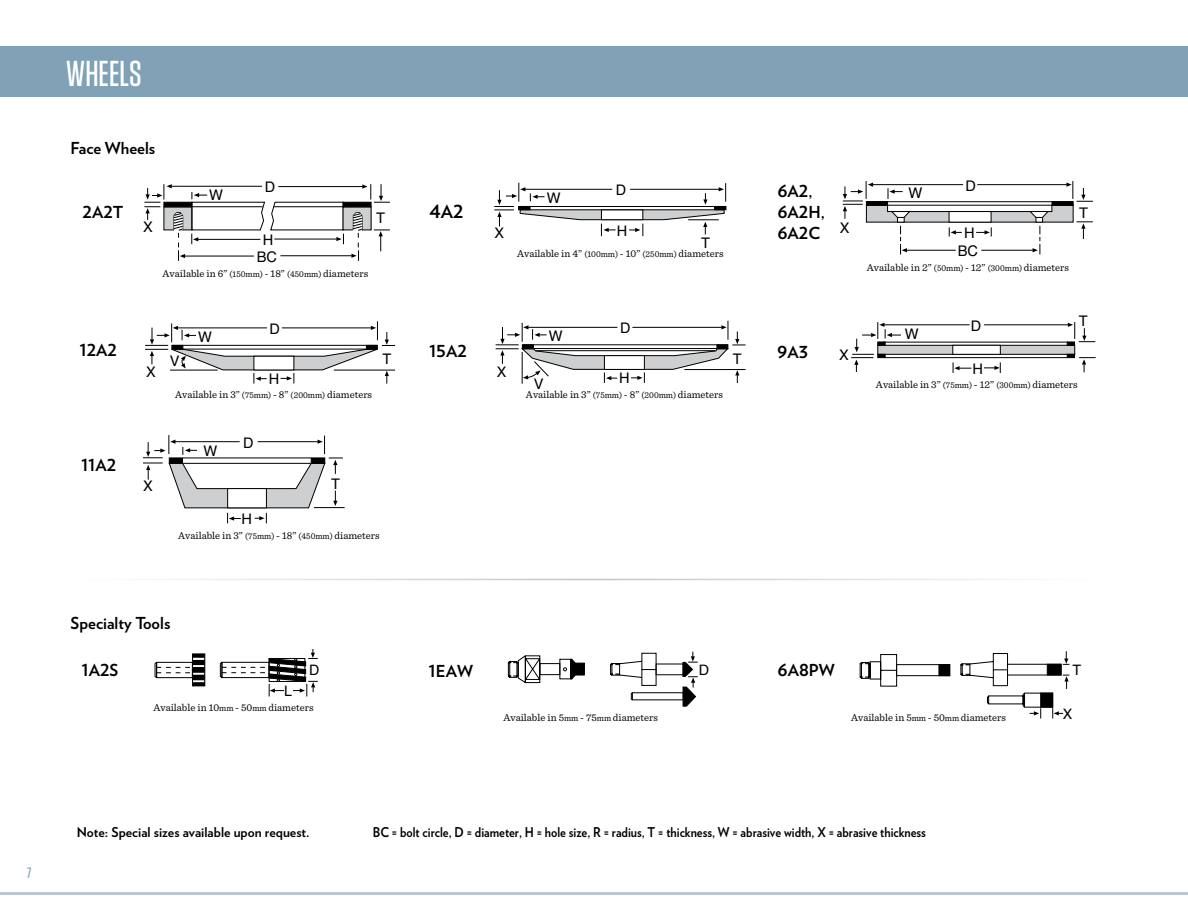
<style>
.page{position:relative;width:1188px;height:918px;background:#fff}
.page>*{position:absolute;margin:0;border:0;box-sizing:border-box;transform-origin:0 0}
.t1{font:500 36px "Tungsten";color:#fff}
.t2{font:700 18px "Verlag";color:#000}
.t3{font:700 16.5px/21px "Verlag";color:#000}
.t4{font:500 15px "Tungsten";color:#80a1b6}
.t5{font:14.7px/18.5px "Helvetica";color:#000;text-align:center}
.t6{font:14.55px/17.2px "Helvetica";color:#000;text-align:center}
.t7{font:14.4px "Helvetica";color:#000}
.t8{font:700 13.5px "Verlag";color:#000;scale:.9 1}
.t9{font:700 13.5px "Verlag";color:#000}
.t10{font:10.5px "Sentinel";color:#000}
.s1{font-size:9px}
</style>
<div class="page">
<div style="left:0;top:46px;width:1188px;height:51px;background:#80a1b6"></div>
<hr style="left:0;top:892px;width:1188px;height:3px;background:#b9c7d4">
<div style="left:164px;top:207px;width:28px;height:23px;background:#cdcfd0"></div>
<svg style="left:185px;top:202px;width:6px;height:5px"></svg>
<div style="left:343px;top:207px;width:28px;height:23px;background:#cdcfd0"></div>
<div style="left:343px;top:202px;width:28px;height:5px;background:#000;border:1px solid #000"></div>
<hr style="left:185px;top:256px;width:69px;height:1px;background:#000">
<hr style="left:280px;top:255px;width:72px;height:1px;background:#000">
<svg style="left:374px;top:230px;width:16px;height:21px"></svg>
<hr style="left:278px;top:186px;width:85px;height:1px;background:#000">
<svg style="left:362px;top:184px;width:28px;height:19px"></svg>
<hr style="left:171px;top:186px;width:91px;height:1px;background:#000">
<svg style="left:191px;top:192px;width:153px;height:53px"></svg>
<hr style="left:192px;top:206px;width:71px;height:1px;background:#000">
<hr style="left:274px;top:206px;width:71px;height:1px;background:#000">
<svg style="left:144px;top:184px;width:41px;height:77px"></svg>
<svg style="left:351px;top:212px;width:13px;height:49px"></svg>
<svg style="left:494px;top:183px;width:232px;height:53px"></svg>
<svg style="left:843px;top:181px;width:250px;height:73px"></svg>
<svg style="left:495px;top:321px;width:251px;height:63px"></svg>
<svg style="left:145px;top:321px;width:251px;height:63px"></svg>
<hr style="left:170px;top:370px;width:48px;height:1px;background:#000">
<div style="left:877px;top:345px;width:198px;height:10px;background:#cdcfd0;border:1px solid #000"></div>
<hr style="left:885px;top:357px;width:182px;height:1px;background:#000">
<div style="left:952px;top:345px;width:49px;height:10px;background:#fff;border:1px solid #000"></div>
<hr style="left:883px;top:342px;width:185px;height:1px;background:#000">
<svg style="left:953px;top:362px;width:18px;height:11px"></svg>
<svg style="left:984px;top:362px;width:17px;height:11px"></svg>
<hr style="left:884px;top:325px;width:86px;height:1px;background:#000">
<svg style="left:851px;top:322px;width:50px;height:50px"></svg>
<hr style="left:984px;top:325px;width:84px;height:1px;background:#000">
<svg style="left:1067px;top:322px;width:28px;height:24px"></svg>
<svg style="left:1067px;top:354px;width:29px;height:18px"></svg>
<hr style="left:314px;top:507px;width:31px;height:1px;background:#000">
<svg style="left:143px;top:435px;width:200px;height:88px"></svg>
<div style="left:227px;top:488px;width:40px;height:20px;background:#fff;border:1px solid #000"></div>
<div style="left:169px;top:458px;width:14px;height:6px;background:#000"></div>
<div style="left:311px;top:458px;width:14px;height:6px;background:#000"></div>
<hr style="left:183px;top:458px;width:128px;height:1px;background:#000">
<svg style="left:859px;top:651px;width:210px;height:68px"></svg>
<svg style="left:507px;top:653px;width:150px;height:33px"></svg>
<svg style="left:631px;top:692px;width:2px;height:9px"></svg>
<svg style="left:682px;top:652px;width:16px;height:55px"></svg>
<svg style="left:154px;top:650px;width:164px;height:47px"></svg>
<div style="left:284px;top:684px;width:8px;height:17px;background:#fff"></div>
<hr style="left:75px;top:579px;width:1017px;height:1px;background:#b9c7d4">
<h1 class="t1" style="left:66px;top:55px;width:77px">WHEELS</h1>
<h3 class="t3" style="left:70px;top:137px;width:86px">Face Wheels</h3>
<h3 class="t3" style="left:82px;top:200px;width:43px">2A2T</h3>
<h3 class="t6" style="left:143px;top:219px;width:11px">X</h3>
<h3 class="t6" style="left:209px;top:187px;width:15px">W</h3>
<h3 class="t6" style="left:265px;top:179px;width:12px">D</h3>
<h3 class="t6" style="left:257px;top:231px;width:22px">H<br>BC</h3>
<p class="t10" style="left:163px;top:265px;width:207px">Available in 6” <span class="s1">(150mm)</span> - 18” <span class="s1">(450mm)</span> diameters</p>
<h3 class="t6" style="left:376px;top:209px;width:10px">T</h3>
<h3 class="t6" style="left:198px;top:329px;width:15px">W</h3>
<h3 class="t6" style="left:270px;top:320px;width:12px">D</h3>
<h3 class="t3" style="left:79px;top:339px;width:39px">12A2</h3>
<h3 class="t3" style="left:81px;top:454px;width:37px">11A2</h3>
<h3 class="t6" style="left:146px;top:364px;width:11px">X</h3>
<h3 class="t6" style="left:170px;top:353px;width:11px">V</h3>
<p class="t10" style="left:175px;top:387px;width:199px">Available in 3” <span class="s1">(75mm)</span> - 8” <span class="s1">(200mm)</span> diameters</p>
<h3 class="t6" style="left:269px;top:371px;width:12px">H</h3>
<h3 class="t6" style="left:382px;top:351px;width:10px">T</h3>
<h3 class="t6" style="left:143px;top:478px;width:11px">X</h3>
<h3 class="t6" style="left:203px;top:443px;width:15px">W</h3>
<h3 class="t6" style="left:243px;top:434px;width:12px">D</h3>
<h3 class="t6" style="left:242px;top:511px;width:12px">H</h3>
<h3 class="t6" style="left:331px;top:475px;width:10px">T</h3>
<p class="t10" style="left:178px;top:527px;width:203px">Available in 3” <span class="s1">(75mm)</span> - 18” <span class="s1">(450mm)</span> diameters</p>
<h3 class="t3" style="left:70px;top:612px;width:101px">Specialty Tools</h3>
<h3 class="t3" style="left:81px;top:659px;width:39px">1A2S</h3>
<h3 class="t7" style="left:309px;top:659px;width:12px">D</h3>
<h3 class="t7" style="left:284px;top:680px;width:10px">L</h3>
<p class="t10" style="left:153px;top:700px;width:162px">Available in 10<span class="s1">mm</span> - 50<span class="s1">mm</span> diameters</p>
<h2 class="t2" style="left:429px;top:197px;width:36px">4A2</h2>
<h3 class="t3" style="left:429px;top:339px;width:40px">15A2</h3>
<h3 class="t6" style="left:547px;top:189px;width:15px">W</h3>
<h3 class="t6" style="left:616px;top:182px;width:12px">D</h3>
<h3 class="t6" style="left:494px;top:225px;width:11px">X</h3>
<h3 class="t6" style="left:617px;top:223px;width:12px">H</h3>
<p class="t10" style="left:517px;top:246px;width:208px">Available in 4” <span class="s1">(100mm)</span> - 10” <span class="s1">(250mm)</span> diameters</p>
<h3 class="t6" style="left:701px;top:235px;width:10px">T</h3>
<h3 class="t6" style="left:497px;top:363px;width:11px">X</h3>
<h3 class="t6" style="left:549px;top:328px;width:15px">W</h3>
<h3 class="t6" style="left:620px;top:320px;width:12px">D</h3>
<h3 class="t6" style="left:619px;top:370px;width:12px">H</h3>
<h3 class="t6" style="left:534px;top:375px;width:11px">V</h3>
<p class="t10" style="left:526px;top:387px;width:199px">Available in 3” <span class="s1">(75mm)</span> - 8” <span class="s1">(200mm)</span> diameters</p>
<h3 class="t6" style="left:733px;top:351px;width:10px">T</h3>
<h3 class="t3" style="left:777px;top:180px;width:49px">6A2,<br>6A2H,<br>6A2C</h3>
<h3 class="t5" style="left:966px;top:177px;width:12px">D</h3>
<h3 class="t5" style="left:908px;top:184px;width:15px">W</h3>
<h3 class="t5" style="left:840px;top:219px;width:11px">X</h3>
<h3 class="t5" style="left:958px;top:224px;width:22px">H<br>BC</h3>
<p class="t10" style="left:867px;top:260px;width:204px">Available in 2” <span class="s1">(50mm)</span> - 12” <span class="s1">(300mm)</span> diameters</p>
<h3 class="t5" style="left:1079px;top:204px;width:10px">T</h3>
<h3 class="t3" style="left:777px;top:340px;width:33px">9A3</h3>
<h3 class="t6" style="left:839px;top:347px;width:11px">X</h3>
<h3 class="t6" style="left:905px;top:326px;width:15px">W</h3>
<h3 class="t6" style="left:971px;top:318px;width:12px">D</h3>
<h3 class="t6" style="left:972px;top:360px;width:12px">H</h3>
<h3 class="t6" style="left:1079px;top:312px;width:10px">T</h3>
<p class="t10" style="left:876px;top:377px;width:203px">Available in 3” <span class="s1">(75mm)</span> - 12” <span class="s1">(300mm)</span> diameters</p>
<h3 class="t3" style="left:429px;top:659px;width:46px">1EAW</h3>
<h3 class="t7" style="left:699px;top:658px;width:12px">D</h3>
<p class="t10" style="left:503px;top:709px;width:156px">Available in 5<span class="s1">mm</span> - 75<span class="s1">mm</span> diameters</p>
<h3 class="t3" style="left:778px;top:659px;width:59px">6A8PW</h3>
<h3 class="t7" style="left:1072px;top:659px;width:10px">T</h3>
<p class="t10" style="left:851px;top:710px;width:156px">Available in 5<span class="s1">mm</span> - 50<span class="s1">mm</span> diameters</p>
<h3 class="t7" style="left:1063px;top:703px;width:11px">X</h3>
<h3 class="t4" style="left:27px;top:865px;width:6px">7</h3>
<p class="t9" style="left:77px;top:821px;width:234px">Note: Special sizes available upon request.</p>
<p class="t8" style="left:373px;top:821px;width:616px">BC = bolt circle, D = diameter, H = hole size, R = radius, T = thickness, W = abrasive width, X = abrasive thickness</p>
</div>
